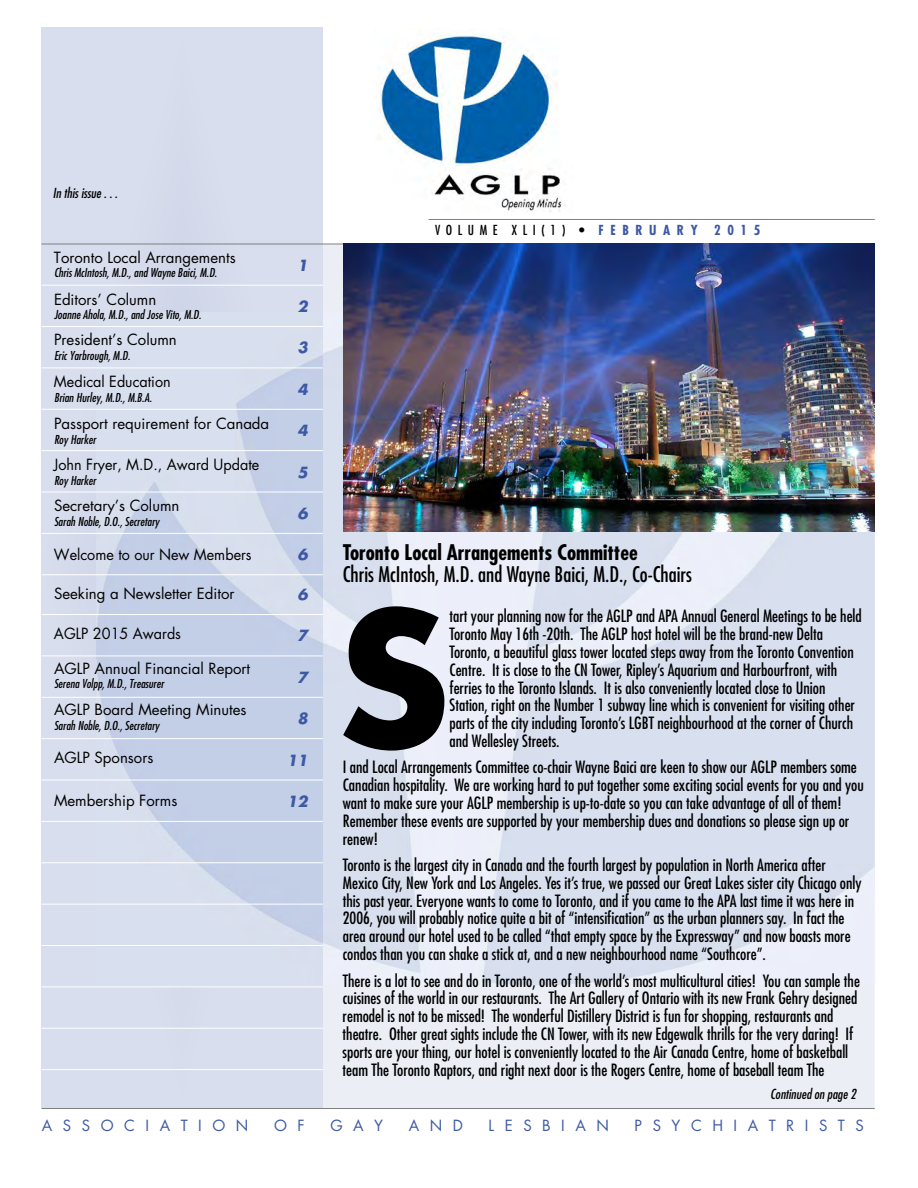
<style>
.page{position:relative;width:918px;height:1188px;background:#fff}
.page>*{position:absolute;margin:0;border:0;box-sizing:border-box;transform-origin:0 0}
.t1{font:700 181.65px "Futura";color:#000}
.t2{font:condensed 21px "Futura";color:#000}
.t3{font:700 condensed 21px "Futura";color:#000}
.t4{font:condensed 16.5px/17.9px "Futura";color:#000}
.t5{font:15px "Futura";color:#000}
.t6{font:15px "Futura";color:#000;scale:.96 1}
.t7{font:15px "Futura";letter-spacing:.7em;color:#3d59a4}
.t8{font:italic 700 15px "Futura";color:#3d59a4}
.t9{font:italic condensed 13.5px "Futura";color:#000}
.t10{font:condensed 13.5px "Futura";letter-spacing:.41em;color:#000}
.t11{font:italic condensed 12px "Futura";color:#000}
.s1{font-weight:700;color:#3d59a4}
</style>
<div class="page">
<div style="left:41px;top:244px;width:834px;height:864px;background:linear-gradient(to bottom,#dee4f1,#e3e8f3)"></div>
<div style="left:41px;top:27px;width:282px;height:1081px;background:#d8deed"></div>
<img style="left:97px;top:355px;width:226px;height:588px">
<hr style="left:41px;top:244px;width:834px;height:1px;background:#808080">
<hr style="left:41px;top:285px;width:282px;height:1px;background:#fff">
<img style="left:378px;top:34px;width:188px;height:186px">
<hr style="left:429px;top:219px;width:446px;height:1px;background:#808080">
<hr style="left:41px;top:450px;width:282px;height:1px;background:#fff">
<hr style="left:41px;top:409px;width:282px;height:1px;background:#fff">
<hr style="left:41px;top:492px;width:282px;height:1px;background:#fff">
<hr style="left:41px;top:614px;width:282px;height:1px;background:#fff">
<hr style="left:41px;top:656px;width:282px;height:1px;background:#fff">
<hr style="left:41px;top:697px;width:282px;height:1px;background:#fff">
<hr style="left:41px;top:738px;width:282px;height:1px;background:#fff">
<hr style="left:41px;top:780px;width:282px;height:1px;background:#fff">
<hr style="left:41px;top:821px;width:282px;height:1px;background:#fff">
<hr style="left:41px;top:862px;width:282px;height:1px;background:#fff">
<hr style="left:41px;top:326px;width:282px;height:1px;background:#fff">
<hr style="left:41px;top:368px;width:282px;height:1px;background:#fff">
<hr style="left:41px;top:533px;width:282px;height:1px;background:#fff">
<hr style="left:41px;top:1108px;width:834px;height:1px;background:#808080">
<hr style="left:41px;top:904px;width:282px;height:1px;background:#fff">
<hr style="left:41px;top:945px;width:282px;height:1px;background:#fff">
<hr style="left:41px;top:574px;width:282px;height:1px;background:#fff">
<hr style="left:41px;top:986px;width:282px;height:1px;background:#fff">
<hr style="left:41px;top:1028px;width:282px;height:1px;background:#fff">
<hr style="left:41px;top:1069px;width:282px;height:1px;background:#fff">
<img style="left:343px;top:244px;width:532px;height:288px">
<p class="t9" style="left:53px;top:187px;width:66px">In this issue . . .</p>
<p class="t5" style="left:54px;top:250px;width:183px">Toronto Local Arrangements</p>
<p class="t11" style="left:54px;top:267px;width:165px">Chris McIntosh, M.D., and Wayne Baici, M.D.</p>
<p class="t5" style="left:54px;top:292px;width:104px">Editors’ Column</p>
<p class="t11" style="left:54px;top:309px;width:149px">Joanne Ahola, M.D., and Jose Vito, M.D.</p>
<p class="t5" style="left:54px;top:333px;width:124px">President’s Column</p>
<p class="t11" style="left:54px;top:350px;width:78px">Eric Yarbrough, M.D.</p>
<p class="t6" style="left:54px;top:375px;width:123px">Medical Education</p>
<p class="t11" style="left:54px;top:392px;width:99px">Brian Hurley, M.D., M.B.A.</p>
<p class="t5" style="left:54px;top:417px;width:217px">Passport requirement for Canada</p>
<p class="t11" style="left:54px;top:434px;width:44px">Roy Harker</p>
<p class="t6" style="left:54px;top:458px;width:215px">John Fryer, M.D., Award Update</p>
<p class="t11" style="left:54px;top:475px;width:44px">Roy Harker</p>
<p class="t5" style="left:54px;top:499px;width:127px">Secretary’s Column</p>
<p class="t11" style="left:54px;top:516px;width:107px">Sarah Noble, D.O., Secretary</p>
<p class="t8" style="left:298px;top:258px;width:12px">1</p>
<p class="t8" style="left:298px;top:300px;width:12px">2</p>
<p class="t8" style="left:298px;top:341px;width:12px">3</p>
<p class="t8" style="left:298px;top:382px;width:12px">4</p>
<p class="t8" style="left:298px;top:424px;width:12px">4</p>
<p class="t8" style="left:297px;top:465px;width:12px">5</p>
<p class="t8" style="left:298px;top:506px;width:12px">6</p>
<p class="t10" style="left:435px;top:224px;width:327px">VOLUME XLI(1) • <span class="s1">FEBRUARY 2015</span></p>
<p class="t6" style="left:54px;top:547px;width:207px">Welcome to our New Members</p>
<p class="t8" style="left:298px;top:548px;width:12px">6</p>
<p class="t3" style="left:343px;top:543px;width:296px">Toronto Local Arrangements Committee</p>
<p class="t2" style="left:343px;top:565px;width:351px">Chris McIntosh, M.D. and Wayne Baici, M.D., Co-Chairs</p>
<h1 class="t1" style="left:338px;top:596px;width:113px">S</h1>
<p class="t4" style="left:450px;top:608px;width:414px">tart your planning now for the AGLP and APA Annual General Meetings to be held Toronto May 16th -20th. The AGLP host hotel will be the brand-new Delta Toronto, a beautiful glass tower located steps away from the Toronto Convention Centre. It is close to the CN Tower, Ripley’s Aquarium and Harbourfront, with ferries to the Toronto Islands. It is also conveniently located close to Union Station, right on the Number 1 subway line which is convenient for visiting other parts of the city including Toronto’s LGBT neighbourhood at the corner of Church and Wellesley Streets.</p>
<p class="t4" style="left:343px;top:759px;width:522px">I and Local Arrangements Committee co-chair Wayne Baici are keen to show our AGLP members some Canadian hospitality. We are working hard to put together some exciting social events for you and you want to make sure your AGLP membership is up-to-date so you can take advantage of all of them!<br>Remember these events are supported by your membership dues and donations so please sign up or renew!</p>
<p class="t4" style="left:343px;top:857px;width:520px">Toronto is the largest city in Canada and the fourth largest by population in North America after Mexico City, New York and Los Angeles. Yes it’s true, we passed our Great Lakes sister city Chicago only this past year. Everyone wants to come to Toronto, and if you came to the APA last time it was here in 2006, you will probably notice quite a bit of “intensification” as the urban planners say. In fact the area around our hotel used to be called “that empty space by the Expressway” and now boasts more condos than you can shake a stick at, and a new neighbourhood name “Southcore”.</p>
<p class="t4" style="left:343px;top:972px;width:519px">There is a lot to see and do in Toronto, one of the world’s most multicultural cities! You can sample the cuisines of the world in our restaurants. The Art Gallery of Ontario with its new Frank Gehry designed remodel is not to be missed! The wonderful Distillery District is fun for shopping, restaurants and theatre. Other great sights include the CN Tower, with its new Edgewalk thrills for the very daring! If sports are your thing, our hotel is conveniently located to the Air Canada Centre, home of basketball team The Toronto Raptors, and right next door is the Rogers Centre, home of baseball team The</p>
<p class="t5" style="left:54px;top:587px;width:182px">Seeking a Newsletter Editor</p>
<p class="t8" style="left:298px;top:588px;width:12px">6</p>
<p class="t6" style="left:54px;top:627px;width:134px">AGLP 2015 Awards</p>
<p class="t8" style="left:298px;top:629px;width:12px">7</p>
<p class="t5" style="left:54px;top:661px;width:198px">AGLP Annual Financial Report</p>
<p class="t11" style="left:54px;top:678px;width:112px">Serena Volpp, M.D., Treasurer</p>
<p class="t8" style="left:298px;top:670px;width:12px">7</p>
<p class="t5" style="left:54px;top:703px;width:194px">AGLP Board Meeting Minutes</p>
<p class="t11" style="left:54px;top:720px;width:107px">Sarah Noble, D.O., Secretary</p>
<p class="t8" style="left:298px;top:712px;width:12px">8</p>
<p class="t5" style="left:54px;top:751px;width:101px">AGLP Sponsors</p>
<p class="t8" style="left:287px;top:753px;width:22px">11</p>
<p class="t5" style="left:54px;top:794px;width:125px">Membership Forms</p>
<p class="t8" style="left:287px;top:794px;width:22px">12</p>
<p class="t9" style="left:770px;top:1087px;width:87px">Continued on page 2</p>
<p class="t7" style="left:42px;top:1118px;width:208px">ASSOCIATION</p>
<p class="t7" style="left:274px;top:1118px;width:32px">O F</p>
<p class="t7" style="left:330px;top:1118px;width:54px">GAY</p>
<p class="t7" style="left:409px;top:1118px;width:56px">AND</p>
<p class="t7" style="left:489px;top:1118px;width:122px">LESBIAN</p>
<p class="t7" style="left:635px;top:1118px;width:231px">PSYCHIATRISTS</p>
</div>
